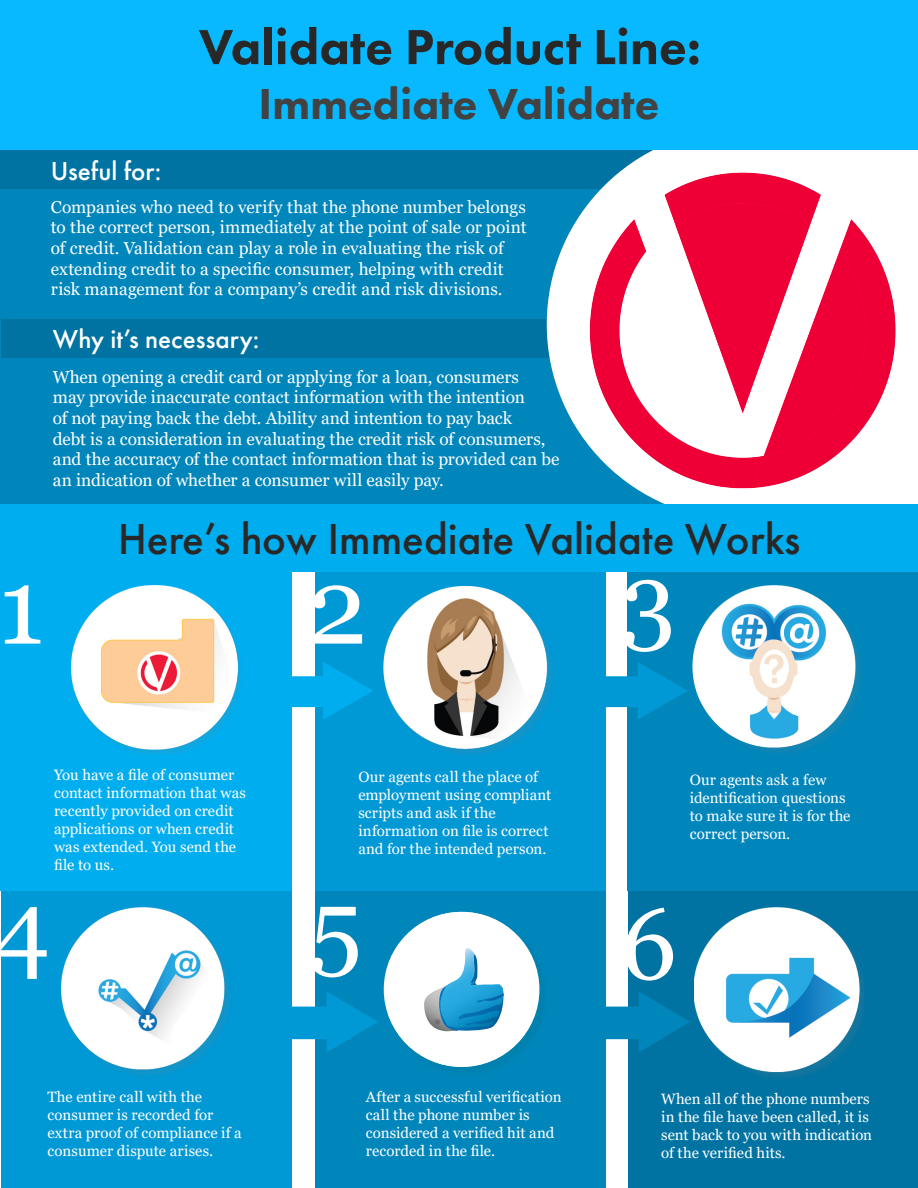
<style>
.page{position:relative;width:918px;height:1188px;background:#fff}
.page>*{position:absolute;margin:0;border:0;box-sizing:border-box;transform-origin:0 0}
.Paragraph_Style_1{font:108px "Georgia";color:#fff}
.Paragraph_Style_1-2{font:100.5px "Georgia";color:#fff}
.t1{font:800 51px "Futura PT";color:#282828}
.t2{font:500 45px "Futura PT";color:#282828}
.t3{font:800 45px "Futura PT";color:#424242}
.Paragraph_Style_1-3{font:500 27px "Futura PT";color:#fff}
.Paragraph_Style_1-4{font:17.25px/20.7px "Georgia";color:#fff}
.Paragraph_Style_1-5{font:15px/18px "Georgia";letter-spacing:.005em;color:#fff}
</style>
<div class="page">
<div style="left:316px;top:864px;width:290px;height:324px;background:#0086bb"></div>
<div style="left:628px;top:864px;width:290px;height:324px;background:#0073a2"></div>
<div style="left:0;top:20px;width:719px;height:494px;background:#0086bb"></div>
<div style="left:0;top:150px;width:773px;height:39px;background:#0073a2"></div>
<div style="left:2px;top:320px;width:772px;height:38px;background:#0073a2"></div>
<div style="left:0;top:0;width:918px;height:149px;background:#08b9ff"></div>
<div style="left:1px;top:864px;width:290px;height:324px;background:#0098d5"></div>
<div style="left:316px;top:564px;width:290px;height:326px;background:#0098d5"></div>
<div style="left:628px;top:564px;width:290px;height:326px;background:#0086bb"></div>
<img style="left:383px;top:586px;width:169px;height:168px">
<img style="left:692px;top:585px;width:169px;height:167px">
<img style="left:61px;top:907px;width:168px;height:168px">
<img style="left:695px;top:907px;width:169px;height:170px">
<div style="left:0;top:564px;width:292px;height:326px;background:#00adee"></div>
<img style="left:71px;top:586px;width:169px;height:168px">
<div style="left:0;top:504px;width:918px;height:68px;background:#00adee"></div>
<svg style="left:292px;top:662px;width:81px;height:58px"></svg>
<svg style="left:606px;top:662px;width:81px;height:58px"></svg>
<svg style="left:291px;top:991px;width:87px;height:62px"></svg>
<svg style="left:606px;top:992px;width:84px;height:60px"></svg>
<img style="left:384px;top:911px;width:159px;height:160px">
<div style="left:384px;top:912px;width:155px;height:155px;background:#fff;border-radius:50%"></div>
<svg style="left:424px;top:948px;width:80px;height:84px"></svg>
<img style="left:531px;top:149px;width:387px;height:355px">
<p class="Paragraph_Style_1-3" style="left:51px;top:155px;width:112px">Useful for:</p>
<p class="t1" style="left:199px;top:15px;width:504px">Validate Product Line:</p>
<p class="t3" style="left:259px;top:76px;width:402px">Immediate Validate</p>
<p class="Paragraph_Style_1-4" style="left:51px;top:197px;width:477px">Companies who need to verify that the phone number belongs to the correct person, immediately at the point of sale or point of credit. Validation can play a role in evaluating the risk of extending credit to a specific consumer, helping with credit risk management for a company’s credit and risk divisions.</p>
<p class="Paragraph_Style_1-3" style="left:53px;top:323px;width:208px">Why it’s necessary:</p>
<p class="Paragraph_Style_1-4" style="left:53px;top:367px;width:508px">When opening a credit card or applying for a loan, consumers<br>may provide inaccurate contact information with the intention<br>of not paying back the debt. Ability and intention to pay back<br>debt is a consideration in evaluating the credit risk of consumers, and the accuracy of the contact information that is provided can be an indication of whether a consumer will easily pay.</p>
<p class="Paragraph_Style_1" style="left:-2px;top:541px;width:48px">1</p>
<p class="t2" style="left:118px;top:512px;width:684px">Here’s how Immediate Validate Works</p>
<p class="Paragraph_Style_1" style="left:307px;top:541px;width:62px">2</p>
<p class="Paragraph_Style_1-2" style="left:621px;top:539px;width:57px">3</p>
<p class="Paragraph_Style_1-5" style="left:54px;top:766px;width:193px">You have a file of consumer contact information that was recently provided on credit applications or when credit was extended. You send the file to us.</p>
<p class="Paragraph_Style_1-5" style="left:358px;top:769px;width:195px">Our agents call the place of employment using compliant scripts and ask if the information on file is correct and for the intended person.</p>
<p class="Paragraph_Style_1-5" style="left:690px;top:771px;width:162px">Our agents ask a few identification questions to make sure it is for the correct person.</p>
<p class="Paragraph_Style_1-2" style="left:-6px;top:866px;width:58px">4</p>
<p class="Paragraph_Style_1-2" style="left:309px;top:864px;width:55px">5</p>
<p class="Paragraph_Style_1-2" style="left:620px;top:884px;width:58px">6</p>
<p class="Paragraph_Style_1-5" style="left:48px;top:1089px;width:196px">The entire call with the consumer is recorded for extra proof of compliance if a consumer dispute arises.</p>
<p class="Paragraph_Style_1-5" style="left:366px;top:1089px;width:197px">After a successful verification call the phone number is considered a verified hit and recorded in the file.</p>
<p class="Paragraph_Style_1-5" style="left:661px;top:1090px;width:213px">When all of the phone numbers in the file have been called, it is sent back to you with indication of the verified hits.</p>
</div>
